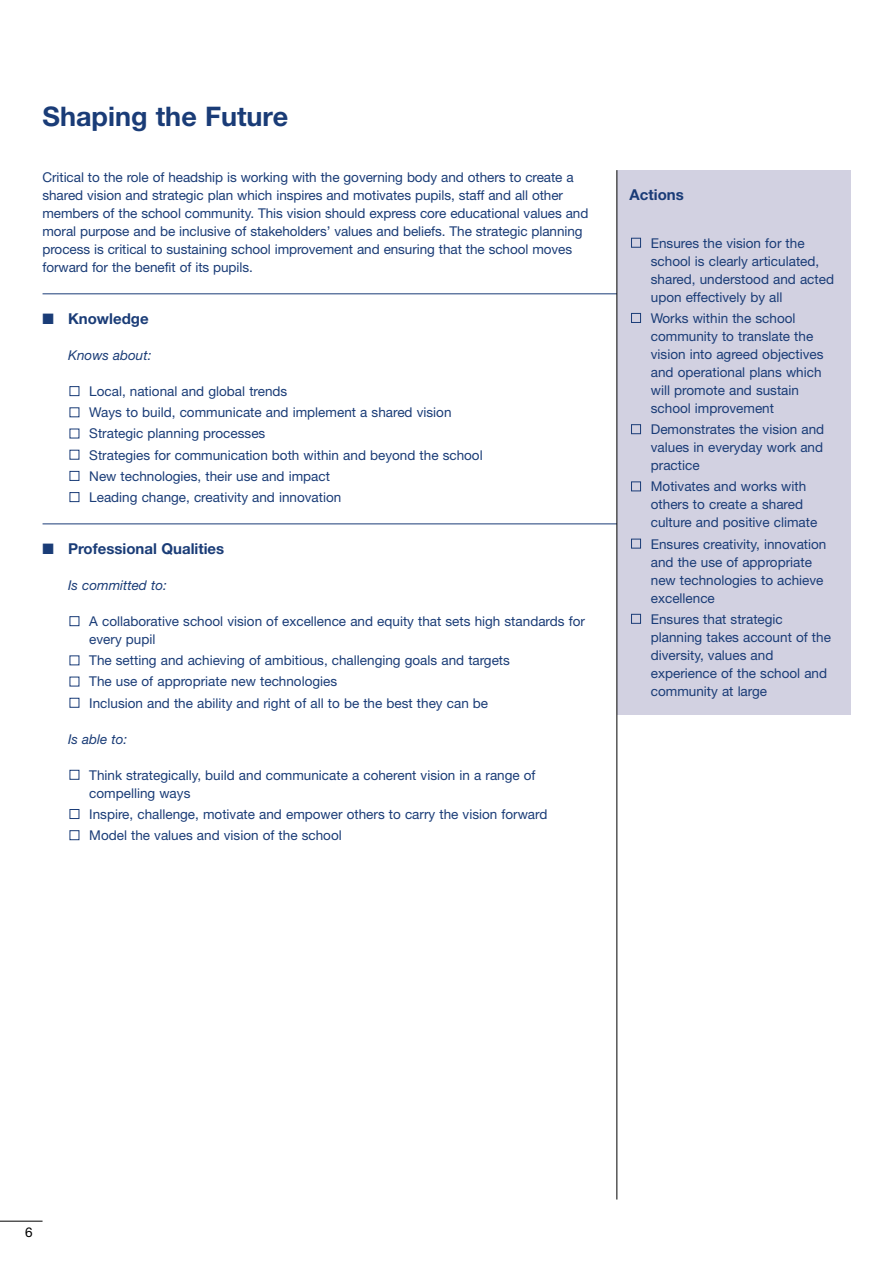
<style>
.page{position:relative;width:893px;height:1262px;background:#fff}
.page>*{position:absolute;margin:0;border:0;box-sizing:border-box;transform-origin:0 0}
.t1{font:700 27px "Helvetica Neue";color:#1a3c77}
.t2{font:700 15px "Helvetica Neue";color:#1a3c77}
.t3{font:13.5px/18px "Helvetica Neue";color:#1a3c77}
.t4{font:italic 13.5px "Helvetica Neue";color:#1a3c77}
.t5{font:13.5px "Helvetica Neue";color:#000}
</style>
<div class="page">
<hr style="left:0;top:1220px;width:43px;height:1px;background:#000">
<hr style="left:43px;top:293px;width:574px;height:1px;background:#1a3c77">
<hr style="left:43px;top:523px;width:574px;height:1px;background:#1a3c77">
<svg style="left:69px;top:386px;width:11px;height:454px"></svg>
<div style="left:617px;top:170px;width:233px;height:544px;background:#d2d1e1"></div>
<svg style="left:631px;top:237px;width:10px;height:387px"></svg>
<hr style="left:616px;top:170px;width:1px;height:1029px;background:#000">
<h1 class="t1" style="left:43px;top:106px;width:247px">Shaping the Future</h1>
<p class="t3" style="left:43px;top:169px;width:547px">Critical to the role of headship is working with the governing body and others to create a shared vision and strategic plan which inspires and motivates pupils, staff and all other members of the school community. This vision should express core educational values and moral purpose and be inclusive of stakeholders’ values and beliefs. The strategic planning process is critical to sustaining school improvement and ensuring that the school moves forward for the benefit of its pupils.</p>
<p class="t2" style="left:43px;top:313px;width:108px">■ Knowledge</p>
<p class="t4" style="left:68px;top:350px;width:85px">Knows about:</p>
<p class="t3" style="left:89px;top:382px;width:395px;line-height:21.1px">Local, national and global trends<br>Ways to build, communicate and implement a shared vision Strategic planning processes<br>Strategies for communication both within and beyond the school New technologies, their use and impact<br>Leading change, creativity and innovation</p>
<p class="t2" style="left:43px;top:543px;width:183px">■ Professional Qualities</p>
<p class="t4" style="left:68px;top:580px;width:100px">Is committed to:</p>
<p class="t3" style="left:89px;top:613px;width:497px">A collaborative school vision of excellence and equity that sets high standards for every pupil</p>
<p class="t3" style="left:89px;top:651px;width:422px;line-height:21.1px">The setting and achieving of ambitious, challenging goals and targets<br>The use of appropriate new technologies<br>Inclusion and the ability and right of all to be the best they can be</p>
<p class="t4" style="left:68px;top:734px;width:61px">Is able to:</p>
<p class="t3" style="left:89px;top:767px;width:448px">Think strategically, build and communicate a coherent vision in a range of compelling ways</p>
<p class="t3" style="left:89px;top:805px;width:459px;line-height:21.1px">Inspire, challenge, motivate and empower others to carry the vision forward<br>Model the values and vision of the school</p>
<p class="t2" style="left:629px;top:189px;width:56px">Actions</p>
<p class="t3" style="left:650px;top:235px;width:185px">Ensures the vision for the school is clearly articulated, shared, understood and acted upon effectively by all</p>
<p class="t3" style="left:650px;top:310px;width:174px">Works within the school community to translate the vision into agreed objectives and operational plans which will promote and sustain school improvement</p>
<p class="t3" style="left:650px;top:421px;width:175px;text-align:justify">Demonstrates the vision and values in everyday work and practice</p>
<p class="t3" style="left:650px;top:479px;width:168px">Motivates and works with others to create a shared culture and positive climate</p>
<p class="t3" style="left:650px;top:536px;width:177px">Ensures creativity, innovation and the use of appropriate new technologies to achieve excellence</p>
<p class="t3" style="left:650px;top:611px;width:182px">Ensures that strategic planning takes account of the diversity, values and experience of the school and community at large</p>
<p class="t5" style="left:25px;top:1226px;width:9px">6</p>
</div>
